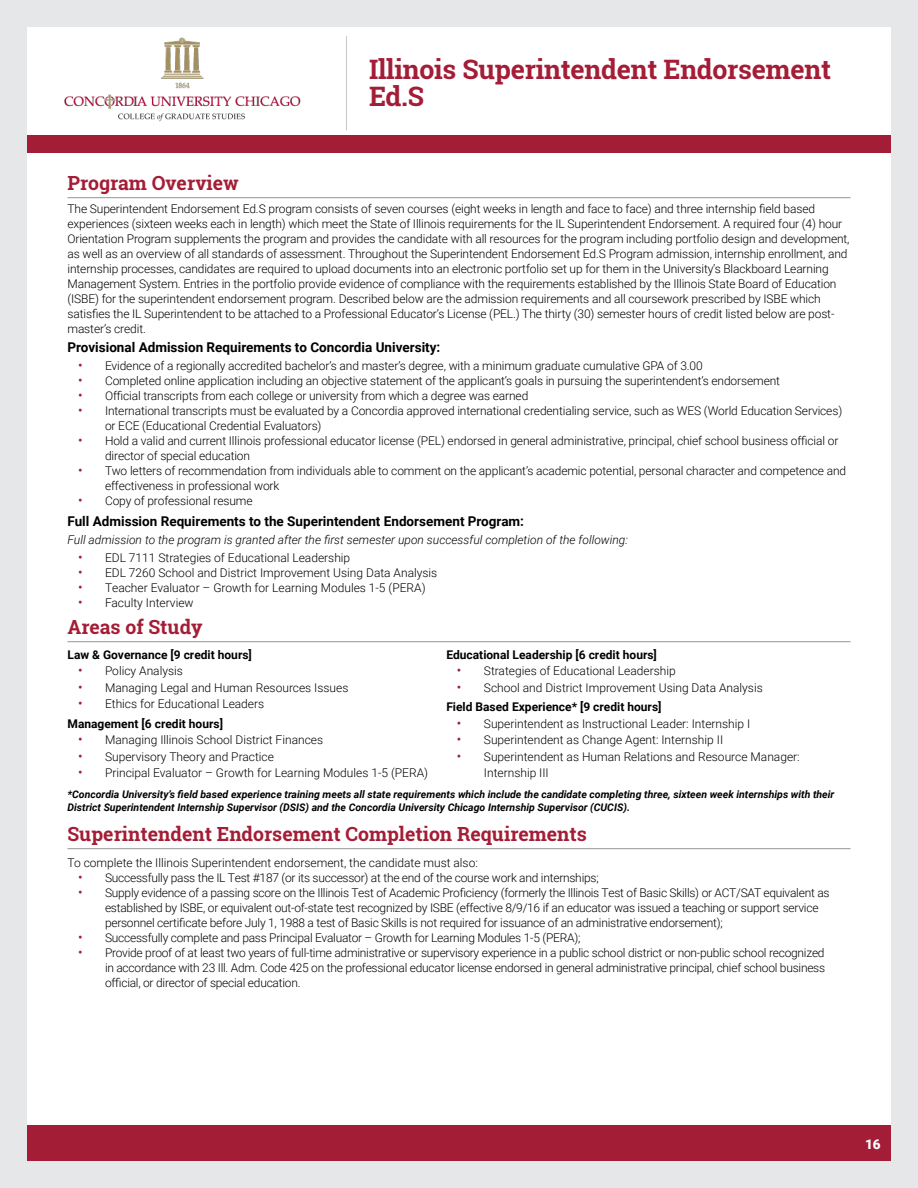
<style>
.page{position:relative;width:918px;height:1188px;background:#fff}
.page>*{position:absolute;margin:0;border:0;box-sizing:border-box;transform-origin:0 0}
.t1{font:700 26.85px/27px "Roboto Slab";letter-spacing:-.01em;color:#a41d36}
.t2{font:700 19.5px "Roboto Slab";color:#a41d36}
.t3{font:700 13.5px "Roboto";color:#000}
.t4{font:900 13.5px "Roboto";color:#fff}
.t5{font:300 12px/15px "Roboto";letter-spacing:-.01em;color:#000}
.t6{font:italic 300 12px "Roboto";color:#000}
.t7{font:700 12px "Roboto";color:#000}
.t8{font:italic 700 10.5px/13.5px "Roboto";color:#000}
.s1{font-weight:400;font-size:13.5px;color:#a41d36}
.s2{font-weight:700}
</style>
<div class="page">
<div style="left:27px;top:135px;width:864px;height:18px;background:#a41d36"></div>
<div style="left:27px;top:1125px;width:864px;height:36px;background:#a41d36"></div>
<div style="left:0;top:0;width:918px;height:1188px;border:27px solid #e6e7e8"></div>
<hr style="left:346px;top:36px;width:1px;height:94px;background:#c7c8ca">
<img style="left:64px;top:37px;width:237px;height:85px">
<hr style="left:68px;top:197px;width:782px;height:1px;background:#939598">
<hr style="left:68px;top:641px;width:782px;height:1px;background:#939598">
<hr style="left:68px;top:848px;width:782px;height:1px;background:#939598">
<h1 class="t1" style="left:369px;top:55px;width:464px">Illinois Superintendent Endorsement<br>Ed.S</h1>
<h2 class="t2" style="left:68px;top:170px;width:173px">Program Overview</h2>
<p class="t5" style="left:68px;top:200px;width:784px">The Superintendent Endorsement Ed.S program consists of seven courses (eight weeks in length and face to face) and three internship field based experiences (sixteen weeks each in length) which meet the State of Illinois requirements for the IL Superintendent Endorsement. A required four (4) hour Orientation Program supplements the program and provides the candidate with all resources for the program including portfolio design and development, as well as an overview of all standards of assessment. Throughout the Superintendent Endorsement Ed.S Program admission, internship enrollment, and internship processes, candidates are required to upload documents into an electronic portfolio set up for them in the University’s Blackboard Learning Management System. Entries in the portfolio provide evidence of compliance with the requirements established by the Illinois State Board of Education (ISBE) for the superintendent endorsement program. Described below are the admission requirements and all coursework prescribed by ISBE which satisfies the IL Superintendent to be attached to a Professional Educator’s License (PEL.) The thirty (30) semester hours of credit listed below are post&shy;master’s credit.</p>
<p class="t3" style="left:68px;top:338px;width:374px">Provisional Admission Requirements to Concordia University:</p>
<p class="t5" style="left:78px;top:358px;width:626px"><span class="s1">•</span> Evidence of a regionally accredited bachelor’s and master’s degree, with a minimum graduate cumulative GPA of 3.00</p>
<p class="t5" style="left:78px;top:373px;width:704px"><span class="s1">•</span> Completed online application including an objective statement of the applicant’s goals in pursuing the superintendent’s endorsement</p>
<p class="t5" style="left:78px;top:388px;width:452px"><span class="s1">•</span> Official transcripts from each college or university from which a degree was earned</p>
<p class="t5" style="left:105px;top:403px;width:739px;text-indent:-27px"><span class="s1">•</span> International transcripts must be evaluated by a Concordia approved international credentialing service, such as WES (World Education Services) or ECE (Educational Credential Evaluators)</p>
<p class="t5" style="left:105px;top:433px;width:735px;text-indent:-27px"><span class="s1">•</span> Hold a valid and current Illinois professional educator license (PEL) endorsed in general administrative, principal, chief school business official or director of special education</p>
<p class="t5" style="left:105px;top:463px;width:743px;text-indent:-27px"><span class="s1">•</span> Two letters of recommendation from individuals able to comment on the applicant’s academic potential, personal character and competence and effectiveness in professional work</p>
<p class="t5" style="left:78px;top:493px;width:176px"><span class="s1">•</span> Copy of professional resume</p>
<p class="t3" style="left:68px;top:512px;width:458px">Full Admission Requirements to the Superintendent Endorsement Program:</p>
<p class="t6" style="left:68px;top:531px;width:562px">Full admission to the program is granted after the first semester upon successful completion of the following:</p>
<p class="t5" style="left:78px;top:550px;width:274px"><span class="s1">•</span> EDL 7111 Strategies of Educational Leadership</p>
<p class="t5" style="left:78px;top:565px;width:361px"><span class="s1">•</span> EDL 7260 School and District Improvement Using Data Analysis</p>
<p class="t5" style="left:78px;top:580px;width:349px"><span class="s1">•</span> Teacher Evaluator – Growth for Learning Modules 1-5 (PERA)</p>
<p class="t5" style="left:78px;top:595px;width:117px"><span class="s1">•</span> Faculty Interview</p>
<h2 class="t2" style="left:68px;top:614px;width:137px">Areas of Study</h2>
<p class="t7" style="left:68px;top:646px;width:186px">Law &amp; Governance [9 credit hours]</p>
<p class="t5" style="left:78px;top:663px;width:106px"><span class="s1">•</span> Policy Analysis</p>
<p class="t5" style="left:78px;top:680px;width:272px"><span class="s1">•</span> Managing Legal and Human Resources Issues</p>
<p class="t5" style="left:68px;top:694px;width:198px;line-height:19.5px;text-indent:10px"><span class="s1">•</span> Ethics for Educational Leaders<br><span class="s2">Management [6 credit hours]</span></p>
<p class="t5" style="left:78px;top:732px;width:247px"><span class="s1">•</span> Managing Illinois School District Finances</p>
<p class="t5" style="left:78px;top:749px;width:198px"><span class="s1">•</span> Supervisory Theory and Practice</p>
<p class="t5" style="left:78px;top:765px;width:352px"><span class="s1">•</span> Principal Evaluator – Growth for Learning Modules 1-5 (PERA)</p>
<p class="t7" style="left:446px;top:646px;width:212px">Educational Leadership [6 credit hours]</p>
<p class="t5" style="left:457px;top:663px;width:220px"><span class="s1">•</span> Strategies of Educational Leadership</p>
<p class="t5" style="left:446px;top:677px;width:318px;line-height:19.5px;text-indent:10px"><span class="s1">•</span> School and District Improvement Using Data Analysis<br><span class="s2">Field Based Experience* [9 credit hours]</span></p>
<p class="t5" style="left:457px;top:716px;width:295px"><span class="s1">•</span> Superintendent as Instructional Leader: Internship I</p>
<p class="t5" style="left:457px;top:732px;width:268px"><span class="s1">•</span> Superintendent as Change Agent: Internship II</p>
<p class="t5" style="left:484px;top:748px;width:317px;line-height:16.5px;text-indent:-27px"><span class="s1">•</span> Superintendent as Human Relations and Resource Manager:<br>Internship III</p>
<p class="t8" style="left:68px;top:787px;width:768px">*Concordia University’s field based experience training meets all state requirements which include the candidate completing three, sixteen week internships with their<br>District Superintendent Internship Supervisor (DSIS) and the Concordia University Chicago Internship Supervisor (CUCIS).</p>
<h2 class="t2" style="left:68px;top:821px;width:521px">Superintendent Endorsement Completion Requirements</h2>
<p class="t5" style="left:68px;top:854px;width:412px">To complete the Illinois Superintendent endorsement, the candidate must also:</p>
<p class="t5" style="left:78px;top:869px;width:522px"><span class="s1">•</span> Successfully pass the IL Test #187 (or its successor) at the end of the course work and internships;</p>
<p class="t5" style="left:105px;top:884px;width:726px;text-indent:-27px"><span class="s1">•</span> Supply evidence of a passing score on the Illinois Test of Academic Proficiency (formerly the Illinois Test of Basic Skills) or ACT/SAT equivalent as established by ISBE, or equivalent out-of-state test recognized by ISBE (effective 8/9/16 if an educator was issued a teaching or support service personnel certificate before July 1, 1988 a test of Basic Skills is not required for issuance of an administrative endorsement);</p>
<p class="t5" style="left:78px;top:929px;width:504px"><span class="s1">•</span> Successfully complete and pass Principal Evaluator – Growth for Learning Modules 1-5 (PERA);</p>
<p class="t5" style="left:105px;top:944px;width:722px;text-align:justify;text-indent:-27px"><span class="s1">•</span> Provide proof of at least two years of full-time administrative or supervisory experience in a public school district or non-public school recognized in accordance with 23 Ill. Adm. Code 425 on the professional educator license endorsed in general administrative principal, chief school business official, or director of special education.</p>
<p class="t4" style="left:865px;top:1134px;width:17px">16</p>
</div>
